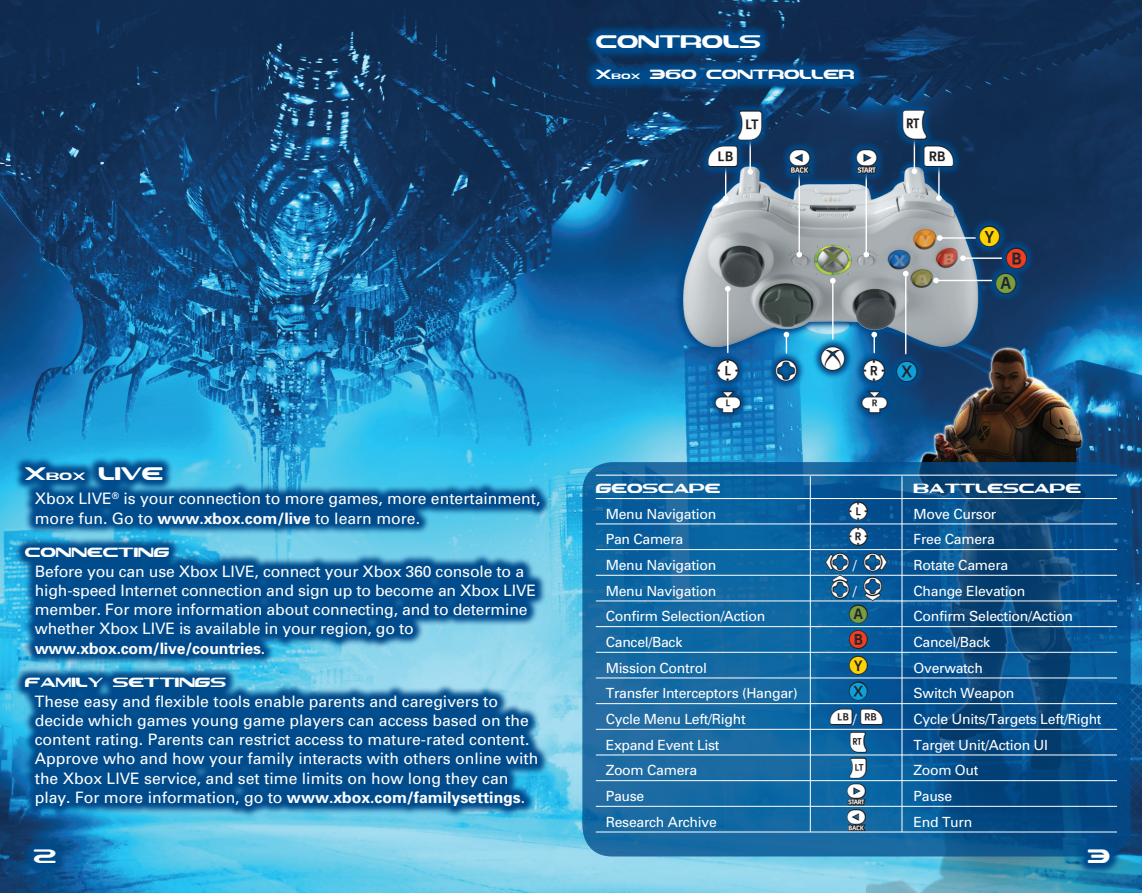
<style>
.page{position:relative;width:1142px;height:893px;background:#fff}
.page>*{position:absolute;margin:0;border:0;box-sizing:border-box;transform-origin:0 0}
.t1{font:30.1px "Convection Symbol";color:#fff}
.t2{font:28px "Sevilalias Esra Lite";color:#fff}
.t3{font:26.25px "Sevilalias Esra Lite";color:#fff}
.t4{font:19.25px "Sevilalias Esra Lite";color:#fff}
.t5{font:15.75px/19.2px "Univers";color:#fff}
.t6{font:14px "Univers";letter-spacing:-.02em;color:#fff}
.s1{font-weight:700}
</style>
<div class="page">
<img style="left:0;top:0;width:1141px;height:893px">
<img style="left:866px;top:283px;width:275px;height:610px">
<svg style="left:582px;top:462px;width:548px;height:394px;background:#105c95"></svg>
<svg style="left:14px;top:456px;width:537px;height:362px;background:#2175ab"></svg>
<hr style="left:595px;top:475px;width:521px;height:1px;background:#fff">
<hr style="left:595px;top:498px;width:521px;height:1px;background:#fff">
<hr style="left:595px;top:524px;width:521px;height:1px;background:#fff">
<hr style="left:595px;top:549px;width:521px;height:1px;background:#fff">
<hr style="left:595px;top:575px;width:521px;height:1px;background:#fff">
<hr style="left:595px;top:601px;width:521px;height:1px;background:#fff">
<hr style="left:595px;top:626px;width:521px;height:1px;background:#fff">
<hr style="left:595px;top:652px;width:521px;height:1px;background:#fff">
<hr style="left:595px;top:678px;width:521px;height:1px;background:#fff">
<hr style="left:595px;top:703px;width:521px;height:1px;background:#fff">
<hr style="left:595px;top:729px;width:521px;height:1px;background:#fff">
<hr style="left:595px;top:755px;width:521px;height:1px;background:#fff">
<hr style="left:595px;top:780px;width:521px;height:1px;background:#fff">
<hr style="left:595px;top:806px;width:521px;height:1px;background:#fff">
<hr style="left:595px;top:832px;width:521px;height:1px;background:#fff">
<img style="left:659px;top:147px;width:337px;height:219px">
<hr style="left:831px;top:281px;width:2px;height:59px;background:#fff">
<svg style="left:829px;top:278px;width:6px;height:6px"></svg>
<hr style="left:726px;top:289px;width:2px;height:64px;background:#fff">
<svg style="left:724px;top:286px;width:6px;height:6px"></svg>
<hr style="left:904px;top:274px;width:2px;height:80px;background:#fff">
<svg style="left:902px;top:271px;width:6px;height:5px"></svg>
<hr style="left:798px;top:167px;width:1px;height:88px;background:#fff">
<svg style="left:796px;top:252px;width:5px;height:5px"></svg>
<hr style="left:865px;top:167px;width:1px;height:88px;background:#fff">
<svg style="left:863px;top:252px;width:5px;height:5px"></svg>
<hr style="left:724px;top:167px;width:2px;height:31px;background:#fff">
<svg style="left:722px;top:196px;width:6px;height:5px"></svg>
<hr style="left:937px;top:166px;width:2px;height:32px;background:#fff">
<svg style="left:935px;top:195px;width:6px;height:6px"></svg>
<svg style="left:852px;top:382px;width:44px;height:40px"></svg>
<svg style="left:706px;top:382px;width:44px;height:40px"></svg>
<svg style="left:985px;top:295px;width:40px;height:8px"></svg>
<svg style="left:779px;top:140px;width:40px;height:43px"></svg>
<svg style="left:846px;top:140px;width:40px;height:43px"></svg>
<svg style="left:728px;top:101px;width:43px;height:49px"></svg>
<svg style="left:892px;top:101px;width:43px;height:48px"></svg>
<svg style="left:969px;top:216px;width:40px;height:40px"></svg>
<svg style="left:811px;top:337px;width:43px;height:43px"></svg>
<svg style="left:698px;top:136px;width:49px;height:40px"></svg>
<svg style="left:913px;top:136px;width:49px;height:40px"></svg>
<svg style="left:1027px;top:238px;width:8px;height:40px"></svg>
<svg style="left:888px;top:352px;width:38px;height:39px"></svg>
<svg style="left:765px;top:350px;width:41px;height:40px"></svg>
<svg style="left:773px;top:332px;width:25px;height:51px"></svg>
<svg style="left:853px;top:350px;width:41px;height:40px"></svg>
<svg style="left:707px;top:350px;width:40px;height:40px"></svg>
<hr style="left:939px;top:237px;width:36px;height:2px;background:#fff">
<svg style="left:936px;top:235px;width:6px;height:6px"></svg>
<hr style="left:962px;top:257px;width:39px;height:2px;background:#fff">
<svg style="left:959px;top:255px;width:6px;height:6px"></svg>
<hr style="left:935px;top:280px;width:56px;height:1px;background:#fff">
<svg style="left:932px;top:278px;width:6px;height:5px"></svg>
<svg style="left:584px;top:24px;width:281px;height:67px;background:#083d70"></svg>
<hr style="left:809px;top:476px;width:1px;height:356px;background:#fff">
<hr style="left:901px;top:476px;width:1px;height:356px;background:#fff">
<svg style="left:1076px;top:838px;width:45px;height:37px;background:#0a5d95"></svg>
<svg style="left:23px;top:838px;width:45px;height:37px;background:#064b89"></svg>
<svg style="left:823px;top:500px;width:65px;height:201px;background:#12568b"></svg>
<svg style="left:828px;top:707px;width:56px;height:126px;background:#195d8d"></svg>
<svg style="left:713px;top:390px;width:29px;height:24px"></svg>
<svg style="left:859px;top:390px;width:29px;height:24px"></svg>
<svg style="left:784px;top:148px;width:28px;height:28px"></svg>
<svg style="left:854px;top:148px;width:24px;height:27px"></svg>
<svg style="left:819px;top:345px;width:27px;height:31px"></svg>
<svg style="left:706px;top:109px;width:57px;height:66px;background:#173f67"></svg>
<svg style="left:900px;top:108px;width:55px;height:66px;background:#163c63"></svg>
<svg style="left:977px;top:224px;width:50px;height:71px;background:#133a62"></svg>
<svg style="left:708px;top:358px;width:40px;height:25px"></svg>
<svg style="left:854px;top:332px;width:64px;height:51px;background:#184f80"></svg>
<h3 class="t3" style="left:595px;top:24px;width:166px">CONTROLS</h3>
<p class="t4" style="left:595px;top:61px;width:260px">Xbox 360 CONTROLLER</p>
<h3 class="t3" style="left:25px;top:456px;width:140px">Xbox LIVE</h3>
<p class="t5" style="left:35px;top:489px;width:507px">Xbox LIVE<sup>®</sup> is your connection to more games, more entertainment, more fun. Go to <span class="s1">www.xbox.com/live</span> to learn more.</p>
<p class="t4" style="left:25px;top:540px;width:146px">CONNECTING</p>
<p class="t5" style="left:35px;top:562px;width:502px">Before you can use Xbox LIVE, connect your Xbox 360 console to a high-speed Internet connection and sign up to become an Xbox LIVE member. For more information about connecting, and to determine whether Xbox LIVE is available in your region, go to <span class="s1">www.xbox.com/live/countries</span>.</p>
<p class="t4" style="left:25px;top:669px;width:203px">FAMILY SETTINGS</p>
<p class="t5" style="left:35px;top:692px;width:505px">These easy and flexible tools enable parents and caregivers to decide which games young game players can access based on the content rating. Parents can restrict access to mature-rated content.<br>Approve who and how your family interacts with others online with the Xbox LIVE service, and set time limits on how long they can play. For more information, go to <span class="s1">www.xbox.com/familysettings</span>.</p>
<h1 class="t1" style="left:771px;top:354px;width:32px">●</h1>
<p class="t4" style="left:595px;top:475px;width:126px">GEOSCAPE</p>
<p class="t4" style="left:913px;top:475px;width:169px">BATTLESCAPE</p>
<p class="t6" style="left:605px;top:506px;width:112px">Menu Navigation</p>
<p class="t6" style="left:913px;top:506px;width:84px">Move Cursor</p>
<p class="t6" style="left:605px;top:531px;width:79px">Pan Camera</p>
<p class="t6" style="left:913px;top:531px;width:83px">Free Camera</p>
<p class="t6" style="left:605px;top:557px;width:112px">Menu Navigation</p>
<p class="t6" style="left:827px;top:557px;width:182px">▲/ □ Rotate Camera</p>
<p class="t6" style="left:605px;top:583px;width:112px">Menu Navigation</p>
<p class="t6" style="left:852px;top:583px;width:174px">/ ❑ Change Elevation</p>
<p class="t6" style="left:605px;top:608px;width:161px">Confirm Selection/Action</p>
<p class="t6" style="left:913px;top:608px;width:161px">Confirm Selection/Action</p>
<p class="t6" style="left:605px;top:634px;width:78px">Cancel/Back</p>
<p class="t6" style="left:913px;top:634px;width:78px">Cancel/Back</p>
<p class="t6" style="left:605px;top:660px;width:103px">Mission Control</p>
<p class="t6" style="left:913px;top:660px;width:71px">Overwatch</p>
<p class="t6" style="left:605px;top:685px;width:193px">Transfer Interceptors (Hangar)</p>
<p class="t6" style="left:913px;top:685px;width:102px">Switch Weapon</p>
<p class="t6" style="left:605px;top:711px;width:141px">Cycle Menu Left/Right</p>
<p class="t6" style="left:852px;top:711px;width:5px">/</p>
<p class="t6" style="left:913px;top:711px;width:189px">Cycle Units/Targets Left/Right</p>
<p class="t6" style="left:605px;top:737px;width:115px">Expand Event List</p>
<p class="t6" style="left:913px;top:737px;width:136px">Target Unit/Action UI</p>
<p class="t6" style="left:605px;top:762px;width:93px">Zoom Camera</p>
<p class="t6" style="left:913px;top:762px;width:66px">Zoom Out</p>
<p class="t6" style="left:605px;top:788px;width:40px">Pause</p>
<p class="t6" style="left:913px;top:788px;width:40px">Pause</p>
<p class="t6" style="left:605px;top:814px;width:112px">Research Archive</p>
<p class="t6" style="left:913px;top:814px;width:60px">End Turn</p>
<h2 class="t2" style="left:33px;top:837px;width:24px">2</h2>
<h2 class="t2" style="left:1087px;top:837px;width:24px">3</h2>
</div>
